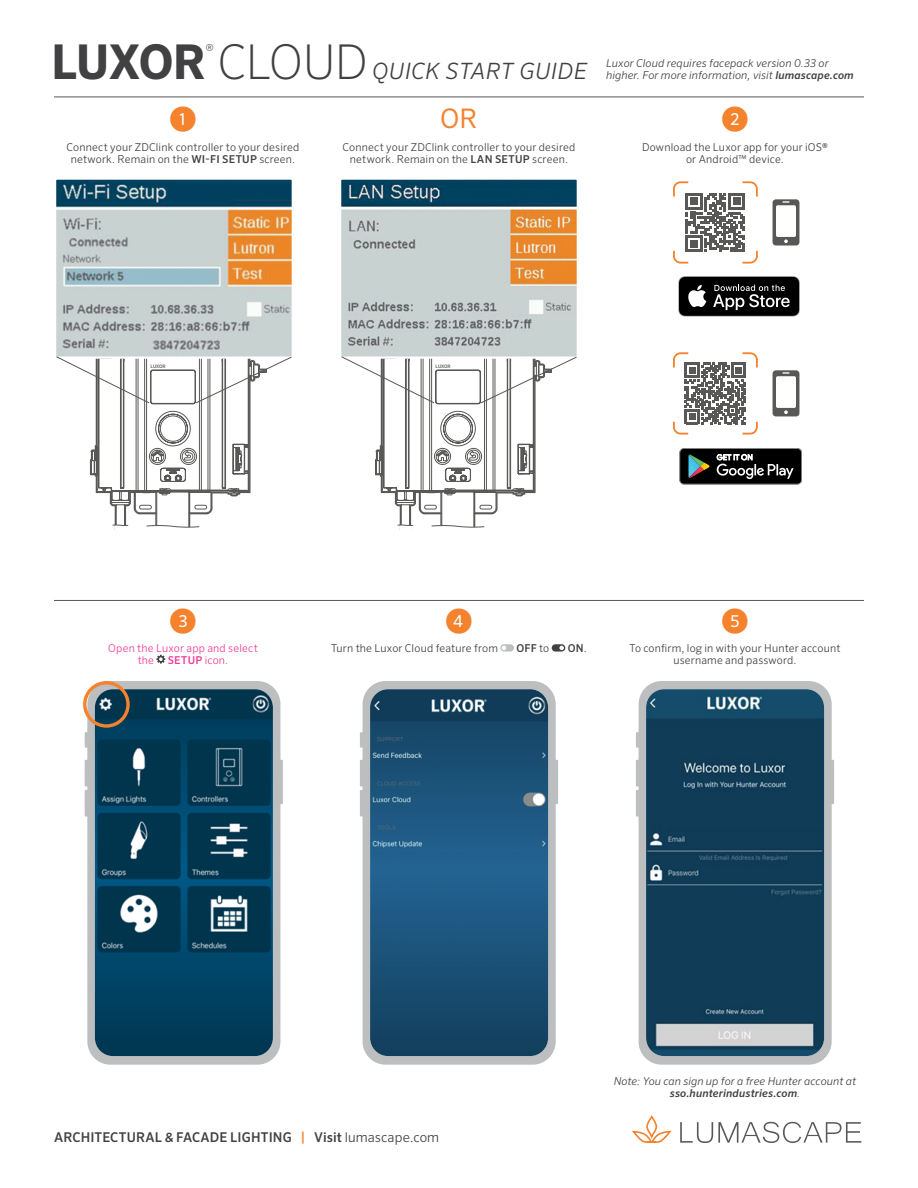
<style>
.page{position:relative;width:918px;height:1188px;background:#fff}
.page>*{position:absolute;margin:0;border:0;box-sizing:border-box;transform-origin:0 0}
.t1{font:700 48px "Sero Pro";letter-spacing:-.02em;color:#414042}
.t2{font:27px "Sero Pro";color:#f5822d}
.t3{font:italic 300 22.5px "Sero Pro";letter-spacing:.015em;color:#414042}
.t4{font:300 15px "Sero Pro";color:#414042}
.t5{font:500 13.5px "Sero Pro";letter-spacing:.01em;color:#414042}
.t6{font:300 10.8px/12px "Sero Pro";letter-spacing:.015em;color:#414042;text-align:center}
.t7{font:italic 300 10.8px/12px "Sero Pro";letter-spacing:.01em;color:#414042;text-align:center}
.t8{font:300 10.8px/12px "Sero Pro";letter-spacing:.02em;color:#ee3d96;text-align:center}
.t9{font:500 10.8px "Sero Pro";color:#414042}
.t10{font:500 4.8px "Sero Pro";letter-spacing:-.02em;color:#585956}
.s1{font-weight:200;font-style:normal;font-size:48px}
.s2{font-weight:500}
.s3{font-weight:300}
.s4{color:#f68d3f}
</style>
<div class="page">
<svg style="left:56px;top:179px;width:236px;height:175px;background:#a9b0ab"></svg>
<svg style="left:56px;top:354px;width:236px;height:176px"></svg>
<svg style="left:341px;top:179px;width:236px;height:175px;background:#acb1ab"></svg>
<svg style="left:341px;top:354px;width:236px;height:176px"></svg>
<hr style="left:54px;top:600px;width:810px;height:1px;background:#585956">
<hr style="left:54px;top:97px;width:810px;height:1px;background:#585956">
<svg style="left:360px;top:681px;width:198px;height:384px;fill:#bcbec0"></svg>
<img style="left:370px;top:689px;width:178px;height:367px">
<svg style="left:636px;top:681px;width:198px;height:384px;fill:#bcbec0"></svg>
<img style="left:646px;top:689px;width:178px;height:367px">
<svg style="left:157px;top:655px;width:8px;height:9px"></svg>
<svg style="left:500px;top:644px;width:14px;height:8px"></svg>
<svg style="left:552px;top:644px;width:13px;height:8px"></svg>
<svg style="left:85px;top:681px;width:198px;height:384px;fill:#bcbec0"></svg>
<img style="left:95px;top:689px;width:178px;height:367px">
<div style="left:83px;top:681px;width:47px;height:47px;border:3px solid #f5822d;border-radius:50%"></div>
<svg style="left:678px;top:276px;width:122px;height:41px;background:#333434"></svg>
<svg style="left:679px;top:448px;width:123px;height:36px;background:#2c2e2d"></svg>
<svg style="left:773px;top:370px;width:26px;height:46px"></svg>
<svg style="left:673px;top:352px;width:85px;height:83px"></svg>
<svg style="left:773px;top:199px;width:26px;height:47px"></svg>
<svg style="left:673px;top:181px;width:85px;height:83px"></svg>
<svg style="left:632px;top:1115px;width:40px;height:28px"></svg>
<svg style="left:680px;top:1122px;width:181px;height:21px"></svg>
<h1 class="t1" style="left:51px;top:33px;width:157px">LUXOR</h1>
<h3 class="t4" style="left:206px;top:41px;width:9px">®</h3>
<h3 class="t3" style="left:218px;top:58px;width:371px"><span class="s1">CLOUD</span> QUICK START GUIDE</h3>
<p class="t7" style="left:606px;top:57px;width:249px;text-align:left">Luxor Cloud requires facepack version 0.33 or higher. For more information, visit <span class="s2">lumascape.com</span></p>
<h2 class="t2" style="left:170px;top:103px;width:28px">➊</h2>
<h2 class="t2" style="left:440px;top:103px;width:39px">OR</h2>
<h2 class="t2" style="left:722px;top:103px;width:28px">➋</h2>
<p class="t6" style="left:67px;top:141px;width:234px">Connect your ZDClink controller to your desired network. Remain on the <span class="s2">WI-FI SETUP</span> screen.</p>
<p class="t6" style="left:343px;top:141px;width:234px">Connect your ZDClink controller to your desired network. Remain on the <span class="s2">LAN SETUP</span> screen.</p>
<p class="t6" style="left:642px;top:141px;width:187px">Download the Luxor app for your iOS<span class="s2">® </span>or Android™ device.</p>
<p class="t10" style="left:151px;top:364px;width:17px">LUXOR</p>
<p class="t10" style="left:436px;top:364px;width:17px">LUXOR</p>
<h2 class="t2" style="left:170px;top:604px;width:28px">➌</h2>
<h2 class="t2" style="left:446px;top:604px;width:28px">➍</h2>
<h2 class="t2" style="left:722px;top:604px;width:28px">➎</h2>
<p class="t8" style="left:108px;top:642px;width:151px">Open the Luxor app and select the <span class="s2">SETUP</span> icon.</p>
<p class="t6" style="left:630px;top:642px;width:212px">To confirm, log in with your Hunter account username and password.</p>
<p class="t6" style="left:331px;top:642px;width:168px">Turn the Luxor Cloud feature from</p>
<p class="t9" style="left:516px;top:641px;width:34px">OFF <span class="s3">to</span></p>
<p class="t9" style="left:568px;top:641px;width:21px">ON<span class="s3">.</span></p>
<p class="t5" style="left:54px;top:1129px;width:387px">ARCHITECTURAL &amp; FACADE LIGHTING <span class="s4">|</span> Visit <span class="s3">lumascape.com</span></p>
<p class="t7" style="left:614px;top:1075px;width:244px">Note: You can sign up for a free Hunter account at <span class="s2">sso.hunterindustries.com</span>.</p>
</div>
